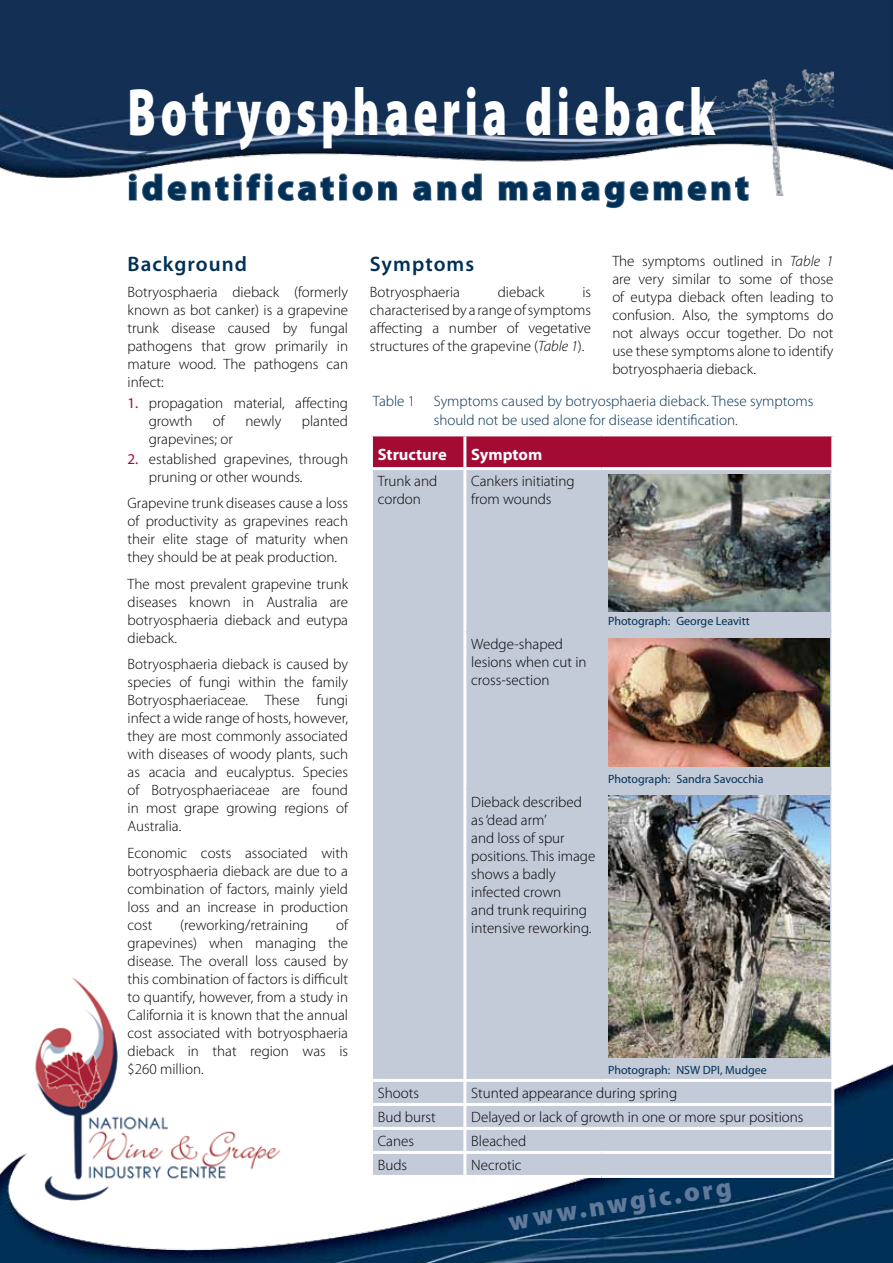
<style>
.page{position:relative;width:893px;height:1263px;background:#fff}
.page>*{position:absolute;margin:0;border:0;box-sizing:border-box;transform-origin:0 0}
.t1{font:900 67.5px "Myriad Pro";letter-spacing:.1em;color:#fff;scale:.67 1}
.t2{font:900 36px "Myriad Pro";letter-spacing:.1em;color:#003055}
.t3{font:900 27px "Myriad Pro";color:#617a99}
.t4{font:600 21px "Myriad Pro";letter-spacing:.05em;color:#003055}
.t5{font:700 16.5px "Myriad Pro";color:#fff}
.t6{font:300 15px/18px "Myriad Pro";color:#000;text-align:justify}
.t7{font:300 15px/18.8px "Myriad Pro";color:#003055}
.t8{font:12px "Myriad Pro";color:#003055}
.s1{font-weight:400;color:#a30b35}
.s2{font-style:italic}
</style>
<div class="page">
<img style="left:0;top:0;width:893px;height:177px">
<img style="left:36px;top:977px;width:82px;height:82px">
<img style="left:0;top:1059px;width:893px;height:204px">
<img style="left:697px;top:60px;width:136px;height:136px">
<svg style="left:128px;top:168px;width:270px;height:33px"></svg>
<svg style="left:412px;top:168px;width:71px;height:33px"></svg>
<svg style="left:498px;top:175px;width:251px;height:34px"></svg>
<div style="left:373px;top:436px;width:458px;height:31px;background:#a30b35"></div>
<div style="left:373px;top:470px;width:458px;height:705px;background:#c3cad8"></div>
<hr style="left:370px;top:1103px;width:95px;height:3px;background:#fff">
<hr style="left:370px;top:1127px;width:95px;height:3px;background:#fff">
<hr style="left:370px;top:1151px;width:95px;height:3px;background:#fff">
<hr style="left:831px;top:789px;width:3px;height:290px;background:#fff">
<hr style="left:370px;top:1082px;width:3px;height:21px;background:#fff">
<hr style="left:370px;top:1106px;width:3px;height:21px;background:#fff">
<hr style="left:370px;top:1130px;width:3px;height:21px;background:#fff">
<hr style="left:370px;top:1154px;width:3px;height:21px;background:#fff">
<hr style="left:370px;top:1175px;width:95px;height:3px;background:#fff">
<hr style="left:463px;top:436px;width:3px;height:31px;background:#fff">
<hr style="left:465px;top:1079px;width:137px;height:3px;background:#fff">
<hr style="left:463px;top:1082px;width:3px;height:21px;background:#fff">
<hr style="left:602px;top:1079px;width:232px;height:3px;background:#fff">
<hr style="left:831px;top:1082px;width:3px;height:21px;background:#fff">
<hr style="left:465px;top:1103px;width:137px;height:3px;background:#fff">
<hr style="left:463px;top:1106px;width:3px;height:21px;background:#fff">
<hr style="left:602px;top:1103px;width:232px;height:3px;background:#fff">
<hr style="left:831px;top:1106px;width:3px;height:21px;background:#fff">
<hr style="left:465px;top:1127px;width:137px;height:3px;background:#fff">
<hr style="left:463px;top:1130px;width:3px;height:21px;background:#fff">
<hr style="left:602px;top:1127px;width:232px;height:3px;background:#fff">
<hr style="left:831px;top:1130px;width:3px;height:21px;background:#fff">
<hr style="left:465px;top:1151px;width:137px;height:3px;background:#fff">
<hr style="left:463px;top:1154px;width:3px;height:21px;background:#fff">
<hr style="left:602px;top:1151px;width:232px;height:3px;background:#fff">
<hr style="left:831px;top:1154px;width:3px;height:21px;background:#fff">
<hr style="left:465px;top:1175px;width:137px;height:3px;background:#fff">
<hr style="left:602px;top:1175px;width:232px;height:3px;background:#fff">
<hr style="left:600px;top:790px;width:3px;height:289px;background:#c3cad8">
<hr style="left:602px;top:630px;width:229px;height:3px;background:#c3cad8">
<hr style="left:600px;top:470px;width:3px;height:160px;background:#c3cad8">
<hr style="left:600px;top:633px;width:3px;height:154px;background:#c3cad8">
<hr style="left:463px;top:470px;width:3px;height:162px;background:#fff">
<hr style="left:463px;top:632px;width:3px;height:157px;background:#fff">
<hr style="left:370px;top:789px;width:3px;height:290px;background:#fff">
<hr style="left:463px;top:789px;width:3px;height:290px;background:#fff">
<hr style="left:370px;top:1079px;width:95px;height:3px;background:#fff">
<hr style="left:466px;top:630px;width:136px;height:3px;background:#c3cad8">
<hr style="left:466px;top:787px;width:136px;height:3px;background:#c3cad8">
<hr style="left:602px;top:787px;width:229px;height:3px;background:#c3cad8">
<img style="left:608px;top:475px;width:221px;height:136px">
<img style="left:608px;top:638px;width:221px;height:128px">
<img style="left:608px;top:795px;width:221px;height:262px">
<svg style="left:508px;top:1209px;width:47px;height:22px"></svg>
<svg style="left:715px;top:1182px;width:17px;height:21px"></svg>
<h1 class="t1" style="left:128px;top:74px;width:878px">Botryosphaeria dieback</h1>
<h2 class="t2" style="left:128px;top:167px;width:623px">identification and management</h2>
<h3 class="t4" style="left:128px;top:250px;width:121px">Background</h3>
<p class="t6" style="left:128px;top:284px;width:222px">Botryosphaeria dieback (formerly known as bot canker) is a grapevine trunk disease caused by fungal pathogens that grow primarily in mature wood. The pathogens can infect:</p>
<p class="t6" style="left:149px;top:394px;width:201px;text-indent:-21px"><span class="s1">1.</span> propagation material, affecting growth</p>
<p class="t6" style="left:213px;top:412px;width:13px">of</p>
<p class="t6" style="left:245px;top:412px;width:37px">newly</p>
<p class="t6" style="left:302px;top:412px;width:48px">planted</p>
<p class="t6" style="left:149px;top:430px;width:86px">grapevines; or</p>
<p class="t6" style="left:149px;top:450px;width:201px;text-indent:-21px"><span class="s1">2.</span> established grapevines, through pruning or other wounds.</p>
<p class="t6" style="left:128px;top:494px;width:222px">Grapevine trunk diseases cause a loss of productivity as grapevines reach their elite stage of maturity when they should be at peak production.</p>
<p class="t6" style="left:128px;top:575px;width:222px">The most prevalent grapevine trunk diseases known in Australia are botryosphaeria dieback and eutypa dieback.</p>
<p class="t6" style="left:128px;top:655px;width:222px">Botryosphaeria dieback is caused by species of fungi within the family Botryosphaeriaceae. These fungi infect a wide range of hosts, however, they are most commonly associated with diseases of woody plants, such as acacia and eucalyptus. Species of Botryosphaeriaceae are found in most grape growing regions of Australia.</p>
<p class="t6" style="left:128px;top:844px;width:222px">Economic costs associated with botryosphaeria dieback are due to a combination of factors, mainly yield loss and an increase in production cost</p>
<p class="t6" style="left:128px;top:916px;width:222px;text-indent:209px">of grapevines) when managing the disease. The overall loss caused by this combination of factors is difficult to quantify, however, from a study in California it is known that the annual cost associated with botryosphaeria dieback in that region was is $260 million.</p>
<p class="t6" style="left:180px;top:916px;width:130px">(reworking/retraining</p>
<p class="t6" style="left:612px;top:253px;width:223px">The symptoms outlined in <span class="s2">Table 1 </span>are very similar to some of those of eutypa dieback often leading to confusion. Also, the symptoms do not always occur together. Do not use these symptoms alone to identify botryosphaeria dieback.</p>
<p class="t7" style="left:434px;top:392px;width:381px;text-indent:-61px">Table 1 Symptoms caused by botryosphaeria dieback. These symptoms should not be used alone for disease identification.</p>
<p class="t5" style="left:378px;top:444px;width:70px">Structure</p>
<p class="t5" style="left:471px;top:444px;width:73px">Symptom</p>
<p class="t6" style="left:378px;top:472px;width:61px">Trunk and cordon</p>
<p class="t6" style="left:471px;top:472px;width:105px">Cankers initiating from wounds</p>
<h3 class="t4" style="left:370px;top:250px;width:106px">Symptoms</h3>
<p class="t6" style="left:370px;top:284px;width:92px">Botryosphaeria</p>
<p class="t6" style="left:498px;top:284px;width:48px">dieback</p>
<p class="t6" style="left:370px;top:284px;width:223px;text-indent:212px">is characterised by a range of symptoms affecting a number of vegetative structures of the grapevine (<span class="s2">Table 1</span>).</p>
<p class="t6" style="left:471px;top:636px;width:117px;text-align:left">Wedge-shaped lesions when cut in cross-section</p>
<p class="t8" style="left:608px;top:614px;width:143px">Photograph: George Leavitt</p>
<p class="t6" style="left:471px;top:793px;width:126px;text-align:left">Dieback described as ‘dead arm’<br>and loss of spur positions. This image shows a badly infected crown<br>and trunk requiring intensive reworking.</p>
<p class="t8" style="left:608px;top:771px;width:157px">Photograph: Sandra Savocchia</p>
<p class="t8" style="left:608px;top:1062px;width:160px">Photograph: NSW DPI, Mudgee</p>
<p class="t6" style="left:378px;top:1084px;width:43px">Shoots</p>
<p class="t6" style="left:471px;top:1084px;width:207px">Stunted appearance during spring</p>
<p class="t6" style="left:378px;top:1108px;width:59px">Bud burst</p>
<p class="t6" style="left:471px;top:1108px;width:334px">Delayed or lack of growth in one or more spur positions</p>
<p class="t6" style="left:378px;top:1132px;width:38px">Canes</p>
<p class="t6" style="left:471px;top:1132px;width:57px">Bleached</p>
<p class="t6" style="left:378px;top:1156px;width:31px">Buds</p>
<p class="t6" style="left:471px;top:1156px;width:52px">Necrotic</p>
<h3 class="t3" style="left:554px;top:1198px;width:91px;rotate:-9deg">w.nwg</h3>
<h3 class="t3" style="left:646px;top:1183px;width:67px;rotate:-8deg">ic.or</h3>
</div>
